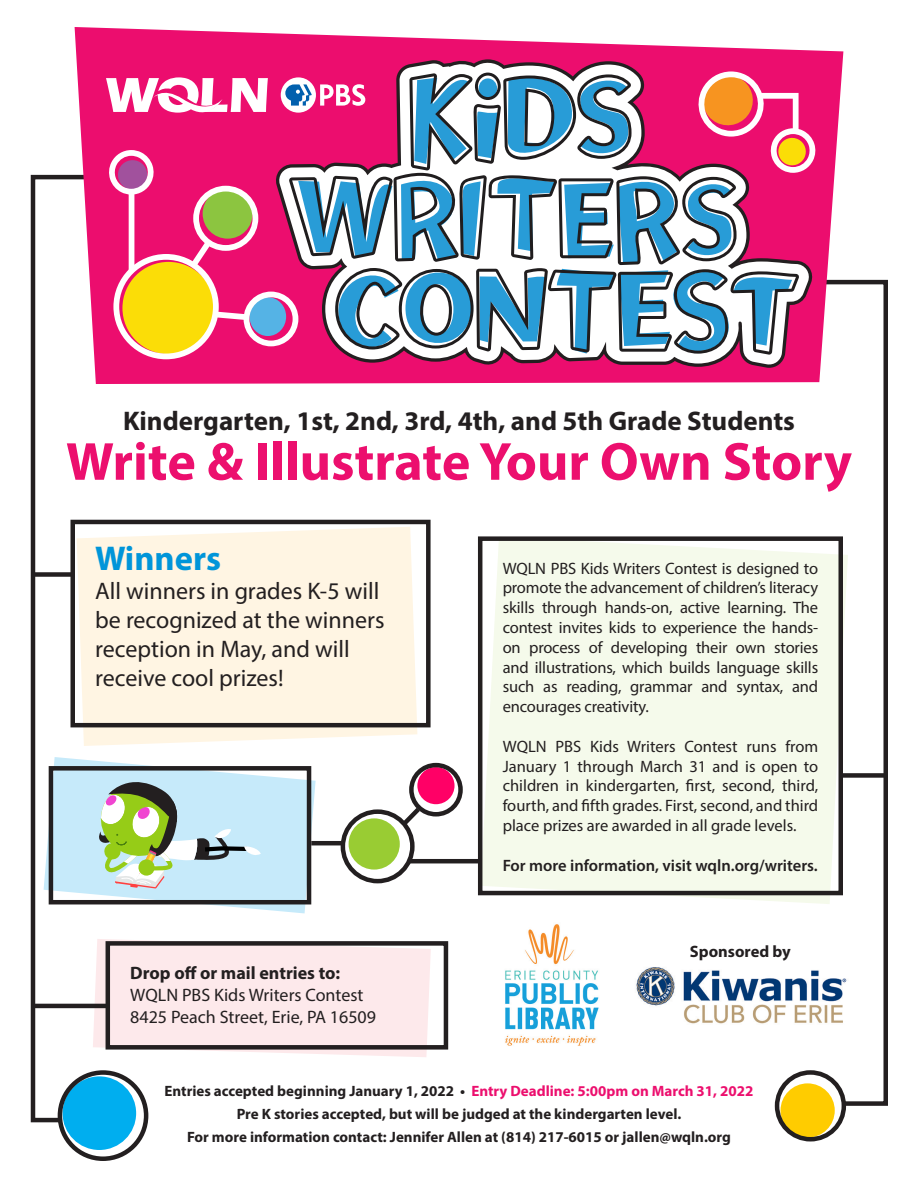
<style>
.page{position:relative;width:918px;height:1188px;background:#fff}
.page>*{position:absolute;margin:0;border:0;box-sizing:border-box;transform-origin:0 0}
.t1{font:700 54px "Myriad Pro";color:#ec0f6e}
.t2{font:700 34.5px "Myriad Pro";color:#0095d9}
.t3{font:700 27px "Myriad Pro";color:#231f20}
.t4{font:24px/28.8px "Myriad Pro";color:#231f20}
.t5{font:18px "Myriad Pro";color:#231f20}
.t6{font:700 18px "Myriad Pro";color:#231f20}
.t7{font:16.5px/19.8px "Myriad Pro";letter-spacing:-.01em;color:#231f20;text-align:justify}
.t8{font:600 16.5px "Myriad Pro";color:#231f20}
.t9{font:700 16.5px "Myriad Pro";color:#231f20}
.t10{font:700 15px "Myriad Pro";color:#231f20}
.s1{color:#ec0f6e}
</style>
<div class="page">
<div style="left:102px;top:527px;width:315px;height:218px;background:#fff5e3"></div>
<svg style="left:102px;top:939px;width:329px;height:118px;background:#fdeaec"></svg>
<div style="left:481px;top:541px;width:335px;height:362px;background:#f5faeb"></div>
<hr style="left:33px;top:1004px;width:74px;height:4px;background:#231f20">
<svg style="left:30px;top:174px;width:72px;height:951px"></svg>
<div style="left:63px;top:1076px;width:73px;height:74px;background:#00aeef;border-radius:50%"></div>
<div style="left:58px;top:1070px;width:90px;height:91px;border:4px solid #231f20;border-radius:50%"></div>
<svg style="left:816px;top:279px;width:72px;height:828px"></svg>
<div style="left:781px;top:1083px;width:54px;height:55px;background:#fc0;border-radius:50%"></div>
<div style="left:775px;top:1070px;width:71px;height:72px;border:4px solid #231f20;border-radius:50%"></div>
<div style="left:478px;top:536px;width:365px;height:359px;border:4px solid #231f20"></div>
<div style="left:106px;top:941px;width:342px;height:109px;border:4px solid #231f20"></div>
<div style="left:70px;top:520px;width:361px;height:207px;border:4px solid #231f20"></div>
<img style="left:505px;top:924px;width:94px;height:122px">
<img style="left:636px;top:958px;width:215px;height:75px">
<hr style="left:409px;top:859px;width:72px;height:4px;background:#231f20">
<svg style="left:398px;top:803px;width:27px;height:27px"></svg>
<hr style="left:311px;top:841px;width:32px;height:4px;background:#231f20">
<div style="left:349px;top:818px;width:51px;height:52px;background:#9c3;border-radius:50%"></div>
<div style="left:417px;top:767px;width:38px;height:37px;background:#f06;border-radius:50%"></div>
<div style="left:341px;top:809px;width:74px;height:74px;border:4px solid #231f20;border-radius:50%"></div>
<div style="left:409px;top:763px;width:54px;height:54px;border:4px solid #231f20;border-radius:50%"></div>
<svg style="left:75px;top:27px;width:768px;height:357px;fill:#ec0d6e"></svg>
<svg style="left:275px;top:59px;width:538px;height:309px;background:#d12d74"></svg>
<svg style="left:106px;top:71px;width:710px;height:288px"></svg>
<svg style="left:44px;top:757px;width:272px;height:156px"></svg>
<div style="left:49px;top:766px;width:262px;height:138px;border:4px solid #231f20"></div>
<p class="t3" style="left:123px;top:403px;width:673px">Kindergarten, 1st, 2nd, 3rd, 4th, and 5th Grade Students</p>
<p class="t1" style="left:66px;top:426px;width:787px">Write &amp; Illustrate Your Own Story</p>
<p class="t2" style="left:95px;top:536px;width:127px">Winners</p>
<p class="t4" style="left:95px;top:576px;width:291px">All winners in grades K-5 will be recognized at the winners reception in May, and will receive cool prizes!</p>
<p class="t6" style="left:130px;top:962px;width:212px">Drop off or mail entries to:</p>
<p class="t5" style="left:130px;top:984px;width:235px">WQLN PBS Kids Writers Contest</p>
<p class="t5" style="left:130px;top:1005px;width:247px">8425 Peach Street, Erie, PA 16509</p>
<p class="t7" style="left:503px;top:558px;width:317px">WQLN PBS Kids Writers Contest is designed to promote the advancement of children’s literacy skills through hands-on, active learning. The contest invites kids to experience the hands&shy;on process of developing their own stories and illustrations, which builds language skills such as reading, grammar and syntax, and encourages creativity.</p>
<p class="t7" style="left:503px;top:736px;width:317px">WQLN PBS Kids Writers Contest runs from January 1 through March 31 and is open to children in kindergarten, first, second, third, fourth, and fifth grades. First, second, and third place prizes are awarded in all grade levels.</p>
<p class="t8" style="left:503px;top:855px;width:317px">For more information, visit wqln.org/writers.</p>
<p class="t9" style="left:690px;top:941px;width:103px">Sponsored by</p>
<p class="t10" style="left:164px;top:1081px;width:591px">Entries accepted beginning January 1, 2022 • <span class="s1">Entry Deadline: 5:00pm on March 31, 2022</span></p>
<p class="t10" style="left:237px;top:1104px;width:446px">Pre K stories accepted, but will be judged at the kindergarten level.</p>
<p class="t10" style="left:187px;top:1127px;width:545px">For more information contact: Jennifer Allen at (814) 217-6015 or jallen@wqln.org</p>
</div>
